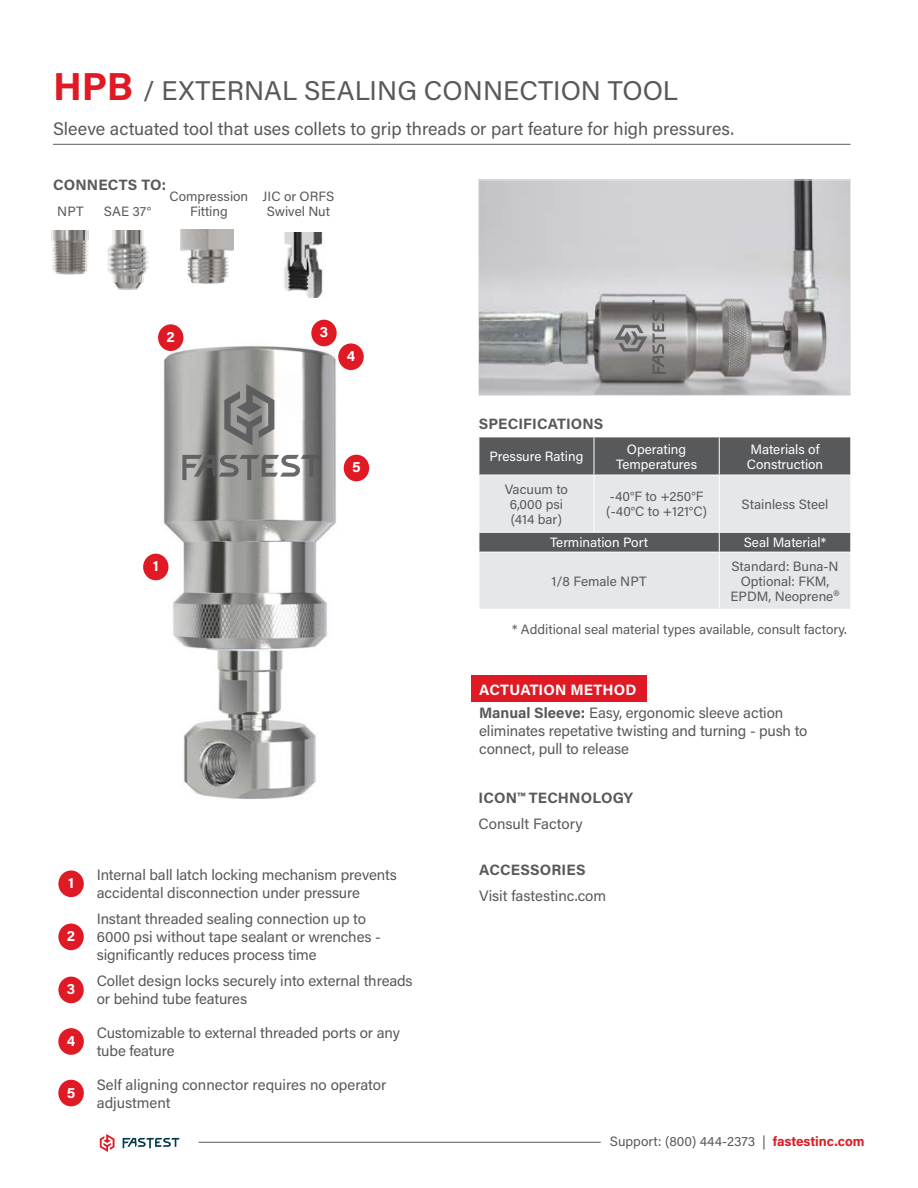
<style>
.page{position:relative;width:918px;height:1188px;background:#fff}
.page>*{position:absolute;margin:0;border:0;box-sizing:border-box;transform-origin:0 0}
.t1{font:27px "Acumin Pro";color:#58595b}
.t2{font:18px "Acumin Pro";color:#58595b}
.t3{font:15px/18px "Acumin Pro";letter-spacing:-.01em;color:#58595b}
.t4{font:700 15px "Acumin Pro";letter-spacing:.01em;color:#58595b}
.t5{font:700 15px "Acumin Pro";color:#fff}
.t6{font:13.5px/15px "Acumin Pro";color:#58595b;text-align:center}
.t7{font:13.5px/15px "Acumin Pro";color:#fff;text-align:center}
.s1{font-weight:700;font-size:39px;color:#df1a25}
.s2{font-weight:700;color:#fff}
.s3{font-weight:700}
.s4{font-weight:700;color:#df1a25}
</style>
<div class="page">
<div style="left:471px;top:675px;width:176px;height:27px;background:#df1a25"></div>
<div style="left:480px;top:553px;width:370px;height:56px;background:#e6e7e8"></div>
<svg style="left:479px;top:437px;width:372px;height:115px;background:#a2a3a4"></svg>
<hr style="left:719px;top:552px;width:1px;height:57px;background:#fff">
<img style="left:480px;top:182px;width:369px;height:212px">
<div style="left:478px;top:180px;width:373px;height:216px;border:1px solid #e6e7e8"></div>
<hr style="left:53px;top:144px;width:798px;height:1px;background:#58595b">
<img style="left:143px;top:319px;width:227px;height:480px">
<div style="left:143px;top:554px;width:25px;height:26px;background:#df1a25;border-radius:50%"></div>
<div style="left:158px;top:324px;width:25px;height:27px;background:#df1a25;border-radius:50%"></div>
<div style="left:311px;top:320px;width:26px;height:26px;background:#df1a25;border-radius:50%"></div>
<div style="left:338px;top:343px;width:26px;height:27px;background:#df1a25;border-radius:50%"></div>
<div style="left:58px;top:870px;width:26px;height:27px;background:#df1a25;border-radius:50%"></div>
<div style="left:58px;top:924px;width:26px;height:26px;background:#df1a25;border-radius:50%"></div>
<div style="left:58px;top:977px;width:26px;height:26px;background:#df1a25;border-radius:50%"></div>
<div style="left:58px;top:1028px;width:26px;height:27px;background:#df1a25;border-radius:50%"></div>
<div style="left:58px;top:1080px;width:26px;height:26px;background:#df1a25;border-radius:50%"></div>
<img style="left:51px;top:231px;width:38px;height:44px">
<img style="left:107px;top:231px;width:42px;height:59px">
<img style="left:180px;top:230px;width:54px;height:54px">
<div style="left:344px;top:455px;width:25px;height:26px;background:#df1a25;border-radius:50%"></div>
<img style="left:283px;top:232px;width:40px;height:66px">
<svg style="left:224px;top:384px;width:50px;height:61px;background:#838381"></svg>
<svg style="left:615px;top:325px;width:32px;height:27px"></svg>
<svg style="left:182px;top:455px;width:139px;height:25px;background:#8b8c8b"></svg>
<svg style="left:653px;top:300px;width:13px;height:74px"></svg>
<hr style="left:199px;top:1142px;width:402px;height:1px;background:#58595b">
<svg style="left:100px;top:1134px;width:14px;height:18px"></svg>
<svg style="left:123px;top:1138px;width:56px;height:10px"></svg>
<h1 class="t1" style="left:53px;top:72px;width:627px"><span class="s1">HPB</span> / EXTERNAL SEALING CONNECTION TOOL</h1>
<p class="t2" style="left:53px;top:117px;width:683px">Sleeve actuated tool that uses collets to grip threads or part feature for high pressures.</p>
<p class="t4" style="left:53px;top:175px;width:115px">CONNECTS TO:</p>
<p class="t6" style="left:170px;top:188px;width:80px">Compression<br>Fitting</p>
<p class="t6" style="left:263px;top:188px;width:73px">JIC or ORFS<br>Swivel Nut</p>
<p class="t6" style="left:57px;top:203px;width:28px">NPT</p>
<p class="t6" style="left:104px;top:203px;width:49px">SAE 37°</p>
<p class="t5" style="left:167px;top:326px;width:10px">2</p>
<p class="t5" style="left:320px;top:322px;width:10px">3</p>
<p class="t5" style="left:347px;top:345px;width:10px">4</p>
<p class="t5" style="left:153px;top:556px;width:7px">1</p>
<p class="t5" style="left:352px;top:457px;width:10px">5</p>
<p class="t5" style="left:68px;top:872px;width:7px">1</p>
<p class="t3" style="left:97px;top:865px;width:302px">Internal ball latch locking mechanism prevents accidental disconnection under pressure</p>
<p class="t5" style="left:67px;top:926px;width:10px">2</p>
<p class="t3" style="left:97px;top:910px;width:286px">Instant threaded sealing connection up to<br>6000 psi without tape sealant or wrenches - significantly reduces process time</p>
<p class="t5" style="left:67px;top:979px;width:10px">3</p>
<p class="t3" style="left:97px;top:972px;width:317px">Collet design locks securely into external threads or behind tube features</p>
<p class="t5" style="left:67px;top:1030px;width:10px">4</p>
<p class="t3" style="left:97px;top:1023px;width:305px">Customizable to external threaded ports or any tube feature</p>
<p class="t5" style="left:67px;top:1082px;width:10px">5</p>
<p class="t3" style="left:97px;top:1075px;width:291px">Self aligning connector requires no operator adjustment</p>
<p class="t4" style="left:479px;top:413px;width:126px">SPECIFICATIONS</p>
<p class="t7" style="left:490px;top:448px;width:95px">Pressure Rating</p>
<p class="t7" style="left:616px;top:441px;width:82px">Operating<br>Temperatures</p>
<p class="t7" style="left:747px;top:441px;width:78px;text-align:left">Materials of<br>Construction</p>
<p class="t6" style="left:505px;top:481px;width:65px">Vacuum to<br>6,000 psi (414 bar)</p>
<p class="t6" style="left:606px;top:488px;width:102px;text-align:left">-40°F to +250°F (-40°C to +121°C)</p>
<p class="t6" style="left:742px;top:496px;width:88px">Stainless Steel</p>
<p class="t7" style="left:550px;top:534px;width:100px">Termination Port</p>
<p class="t7" style="left:744px;top:534px;width:84px">Seal Material*</p>
<p class="t6" style="left:552px;top:573px;width:97px">1/8 Female NPT</p>
<p class="t6" style="left:731px;top:558px;width:110px">Standard: Buna-N<br>Optional: FKM,<br>EPDM, Neoprene<sup>®</sup></p>
<p class="t6" style="left:512px;top:622px;width:337px">* Additional seal material types available, consult factory.</p>
<p class="t3" style="left:479px;top:677px;width:306px;line-height:23.4px"><span class="s2">ACTUATION METHOD<br></span><span class="s3">Manual Sleeve:</span> Easy, ergonomic sleeve action</p>
<p class="t3" style="left:479px;top:722px;width:330px">eliminates repetative twisting and turning - push to connect, pull to release</p>
<p class="t4" style="left:479px;top:787px;width:156px">ICON™ TECHNOLOGY</p>
<p class="t3" style="left:479px;top:815px;width:106px">Consult Factory</p>
<p class="t4" style="left:479px;top:859px;width:108px">ACCESSORIES</p>
<p class="t3" style="left:479px;top:886px;width:129px">Visit fastestinc.com</p>
<p class="t6" style="left:610px;top:1133px;width:256px">Support: (800) 444-2373 | <span class="s4">fastestinc.com</span></p>
</div>
